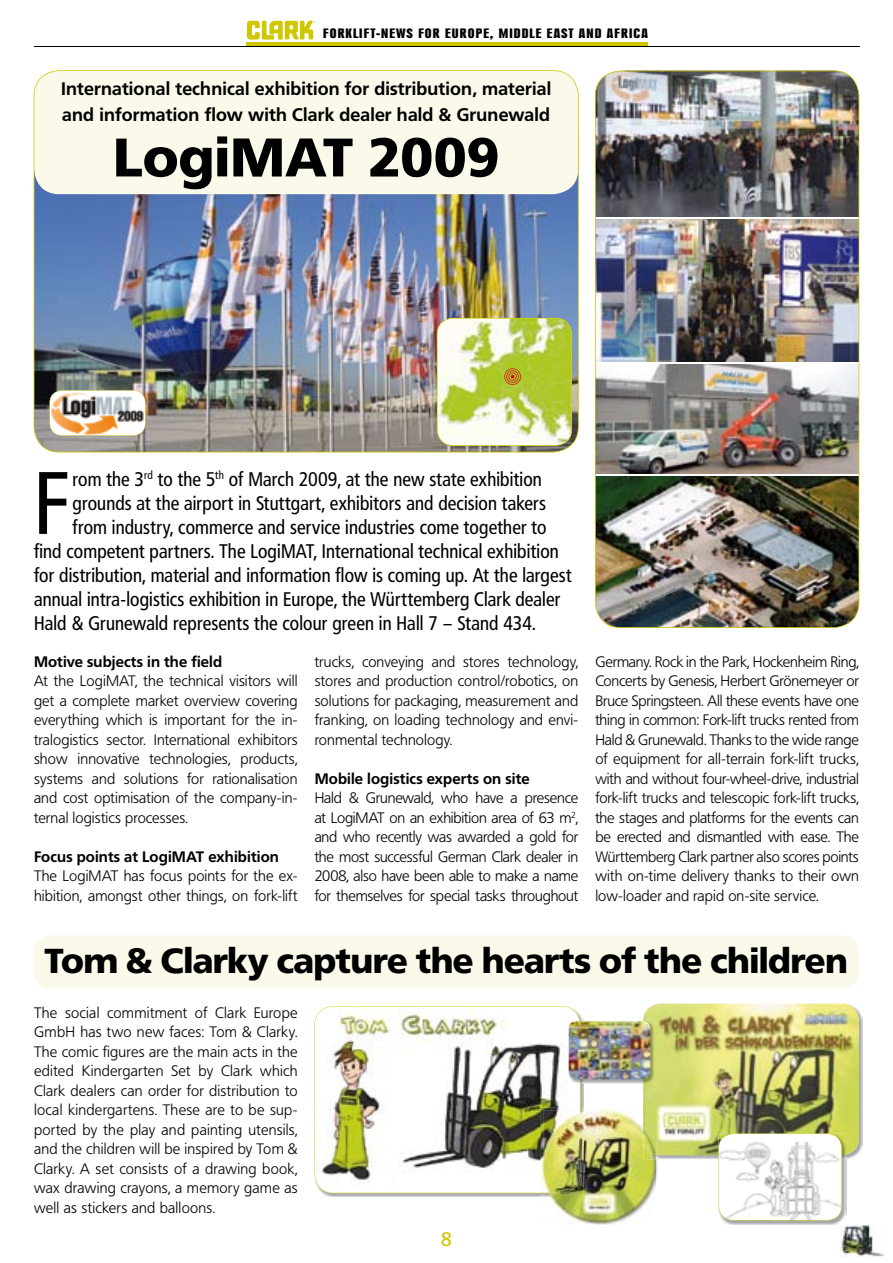
<style>
.page{position:relative;width:893px;height:1263px;background:#fff}
.page>*{position:absolute;margin:0;border:0;box-sizing:border-box;transform-origin:0 0}
.t1{font:87.45px "Frutiger Condensed BQ";color:#000}
.t2{font:900 54px "Frutiger BQ";letter-spacing:-.005em;color:#000}
.t3{font:900 34.5px "Frutiger BQ";letter-spacing:-.02em;color:#000}
.t4{font:19.5px "Frutiger Condensed BQ";letter-spacing:.01em;color:#000}
.t5{font:19.5px "Frutiger BQ";color:#cfc700}
.t6{font:700 18px/25.5px "Frutiger BQ";letter-spacing:.01em;color:#000}
.t7{font:300 15px/19.5px "Frutiger BQ";letter-spacing:.005em;color:#000;text-align:justify}
.t8{font:700 15px "Frutiger BQ";letter-spacing:.01em;color:#000}
.t9{font:800 13.5px "Information Condensed BQ";letter-spacing:.07em;color:#000;scale:1.21 1}
</style>
<div class="page">
<img style="left:841px;top:1226px;width:44px;height:31px">
<hr style="left:247px;top:43px;width:401px;height:3px;background:#cfc700">
<svg style="left:247px;top:21px;width:69px;height:19px"></svg>
<hr style="left:34px;top:46px;width:825px;height:1px;background:#000">
<div style="left:34px;top:935px;width:825px;height:53px;background:#faf9ea;border-radius:17px"></div>
<img style="left:34px;top:70px;width:545px;height:382px">
<img style="left:595px;top:71px;width:264px;height:557px">
<svg style="left:50px;top:390px;width:96px;height:46px"></svg>
<svg style="left:437px;top:318px;width:135px;height:128px"></svg>
<img style="left:322px;top:1015px;width:262px;height:182px">
<img style="left:314px;top:1006px;width:266px;height:187px">
<img style="left:643px;top:1004px;width:220px;height:155px">
<img style="left:643px;top:1003px;width:18px;height:18px">
<img style="left:723px;top:1134px;width:123px;height:90px">
<svg style="left:718px;top:1133px;width:124px;height:87px"></svg>
<img style="left:656px;top:1159px;width:2px;height:22px">
<img style="left:656px;top:1110px;width:2px;height:45px">
<img style="left:541px;top:1108px;width:39px;height:85px">
<svg style="left:643px;top:1108px;width:13px;height:2px"></svg>
<img style="left:549px;top:1110px;width:107px;height:114px">
<img style="left:544px;top:1110px;width:40px;height:87px">
<img style="left:544px;top:1110px;width:36px;height:83px">
<img style="left:643px;top:1139px;width:13px;height:20px">
<img style="left:569px;top:1021px;width:85px;height:62px">
<img style="left:569px;top:1021px;width:81px;height:58px">
<svg style="left:369px;top:1166px;width:24px;height:21px"></svg>
<p class="t9" style="left:323px;top:26px;width:270px">FORKLIFT-NEWS FOR EUROPE, MIDDLE EAST AND AFRICA</p>
<p class="t6" style="left:61px;top:76px;width:492px">International technical exhibition for distribution, material and information flow with Clark dealer hald &amp; Grunewald</p>
<h2 class="t2" style="left:113px;top:125px;width:388px">LogiMAT 2009</h2>
<h1 class="t1" style="left:34px;top:448px;width:36px">F</h1>
<h3 class="t4" style="left:73px;top:467px;width:471px">rom the 3<sup>rd</sup> to the 5<sup>th</sup> of March 2009, at the new state exhibition</h3>
<h3 class="t4" style="left:73px;top:491px;width:475px">grounds at the airport in Stuttgart, exhibitors and decision takers</h3>
<h3 class="t4" style="left:73px;top:515px;width:476px">from industry, commerce and service industries come together to</h3>
<h3 class="t4" style="left:34px;top:539px;width:526px">find competent partners. The LogiMAT, International technical exhibition</h3>
<h3 class="t4" style="left:34px;top:563px;width:539px">for distribution, material and information flow is coming up. At the largest</h3>
<h3 class="t4" style="left:34px;top:587px;width:528px">annual intra-logistics exhibition in Europe, the Württemberg Clark dealer</h3>
<h3 class="t4" style="left:34px;top:611px;width:503px">Hald &amp; Grunewald represents the colour green in Hall 7 – Stand 434.</h3>
<p class="t7" style="left:315px;top:652px;width:265px">trucks, conveying and stores technology, stores and production control/robotics, on solutions for packaging, measurement and franking, on loading technology and envi&shy;ronmental technology.</p>
<p class="t8" style="left:315px;top:769px;width:216px">Mobile logistics experts on site</p>
<p class="t7" style="left:315px;top:788px;width:265px">Hald &amp; Grunewald, who have a presence at LogiMAT on an exhibition area of 63 m<sup>2</sup>, and who recently was awarded a gold for the most successful German Clark dealer in 2008, also have been able to make a name for themselves for special tasks throughout</p>
<p class="t8" style="left:34px;top:652px;width:190px">Motive subjects in the field</p>
<p class="t7" style="left:34px;top:671px;width:265px">At the LogiMAT, the technical visitors will get a complete market overview covering everything which is important for the in&shy;tralogistics sector. International exhibitors show innovative technologies, products, systems and solutions for rationalisation and cost optimisation of the company-in&shy;ternal logistics processes.</p>
<p class="t8" style="left:34px;top:847px;width:246px">Focus points at LogiMAT exhibition</p>
<p class="t7" style="left:34px;top:866px;width:265px">The LogiMAT has focus points for the ex&shy;hibition, amongst other things, on fork-lift</p>
<p class="t7" style="left:595px;top:652px;width:265px">Germany. Rock in the Park, Hockenheim Ring, Concerts by Genesis, Herbert Grönemeyer or Bruce Springsteen. All these events have one thing in common: Fork-lift trucks rented from Hald &amp; Grunewald. Thanks to the wide range of equipment for all-terrain fork-lift trucks, with and without four-wheel-drive, industrial fork-lift trucks and telescopic fork-lift trucks, the stages and platforms for the events can be erected and dismantled with ease. The Württemberg Clark partner also scores points with on-time delivery thanks to their own low-loader and rapid on-site service.</p>
<h3 class="t3" style="left:45px;top:941px;width:805px">Tom &amp; Clarky capture the hearts of the children</h3>
<p class="t7" style="left:34px;top:1003px;width:265px">The social commitment of Clark Europe GmbH has two new faces: Tom &amp; Clarky.<br>The comic figures are the main acts in the edited Kindergarten Set by Clark which Clark dealers can order for distribution to local kindergartens. These are to be sup&shy;ported by the play and painting utensils, and the children will be inspired by Tom &amp; Clarky. A set consists of a drawing book, wax drawing crayons, a memory game as well as stickers and balloons.</p>
<h3 class="t5" style="left:441px;top:1228px;width:12px">8</h3>
</div>
